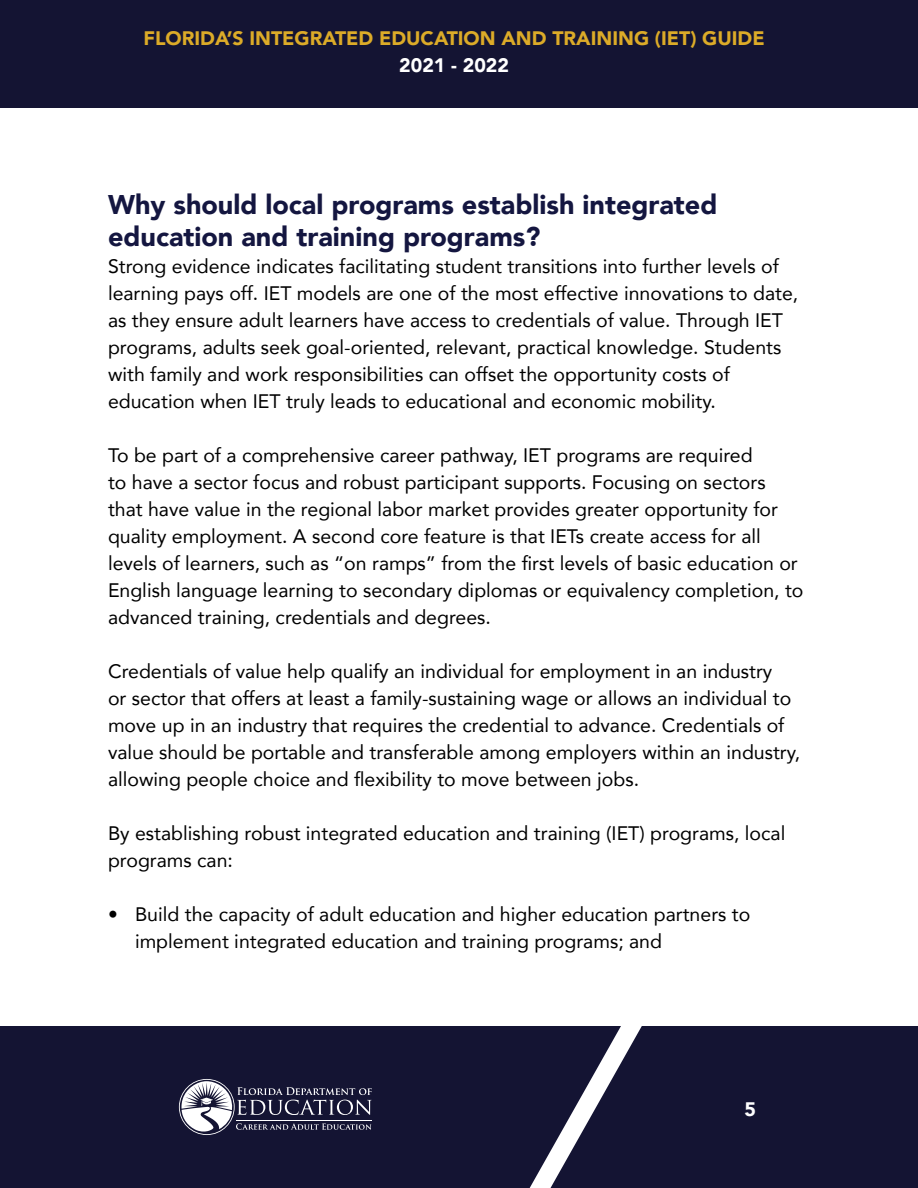
<style>
.page{position:relative;width:918px;height:1188px;background:#fff}
.page>*{position:absolute;margin:0;border:0;box-sizing:border-box;transform-origin:0 0}
.t1{font:900 27px/32.4px "Avenir";color:#141640}
.t2{font:19.5px/27px "Avenir";color:#000}
.t3{font:900 19.5px "Avenir";color:#dcab28}
.t4{font:900 19.5px "Avenir";color:#fff}
</style>
<div class="page">
<div style="left:0;top:0;width:918px;height:108px;background:#141433"></div>
<div style="left:0;top:1026px;width:551px;height:162px;background:#141433"></div>
<div style="left:551px;top:1026px;width:367px;height:162px;background:#141433"></div>
<svg style="left:179px;top:1079px;width:193px;height:56px;background:#4f4f67"></svg>
<p class="t3" style="left:144px;top:22px;width:623px">FLORIDA’S INTEGRATED EDUCATION AND TRAINING (IET) GUIDE</p>
<p class="t4" style="left:399px;top:49px;width:111px">2021 - 2022</p>
<h2 class="t1" style="left:108px;top:188px;width:611px">Why should local programs establish integrated education and training programs?</h2>
<p class="t2" style="left:108px;top:252px;width:692px">Strong evidence indicates facilitating student transitions into further levels of learning pays off. IET models are one of the most effective innovations to date, as they ensure adult learners have access to credentials of value. Through IET programs, adults seek goal-oriented, relevant, practical knowledge. Students with family and work responsibilities can offset the opportunity costs of education when IET truly leads to educational and economic mobility.</p>
<p class="t2" style="left:108px;top:442px;width:671px">To be part of a comprehensive career pathway, IET programs are required<br>to have a sector focus and robust participant supports. Focusing on sectors that have value in the regional labor market provides greater opportunity for quality employment. A second core feature is that IETs create access for all</p>
<p class="t2" style="left:108px;top:550px;width:691px">levels of learners, such as “on ramps” from the first levels of basic education or</p>
<p class="t2" style="left:108px;top:577px;width:697px">English language learning to secondary diplomas or equivalency completion, to advanced training, credentials and degrees.</p>
<p class="t2" style="left:108px;top:658px;width:694px">Credentials of value help qualify an individual for employment in an industry<br>or sector that offers at least a family-sustaining wage or allows an individual to move up in an industry that requires the credential to advance. Credentials of value should be portable and transferable among employers within an industry,</p>
<p class="t2" style="left:108px;top:766px;width:533px">allowing people choice and flexibility to move between jobs.</p>
<p class="t2" style="left:108px;top:820px;width:679px">By establishing robust integrated education and training (IET) programs, local programs can:</p>
<p class="t2" style="left:135px;top:901px;width:617px;text-indent:-27px">• Build the capacity of adult education and higher education partners to implement integrated education and training programs; and</p>
<p class="t4" style="left:744px;top:1093px;width:13px">5</p>
</div>
